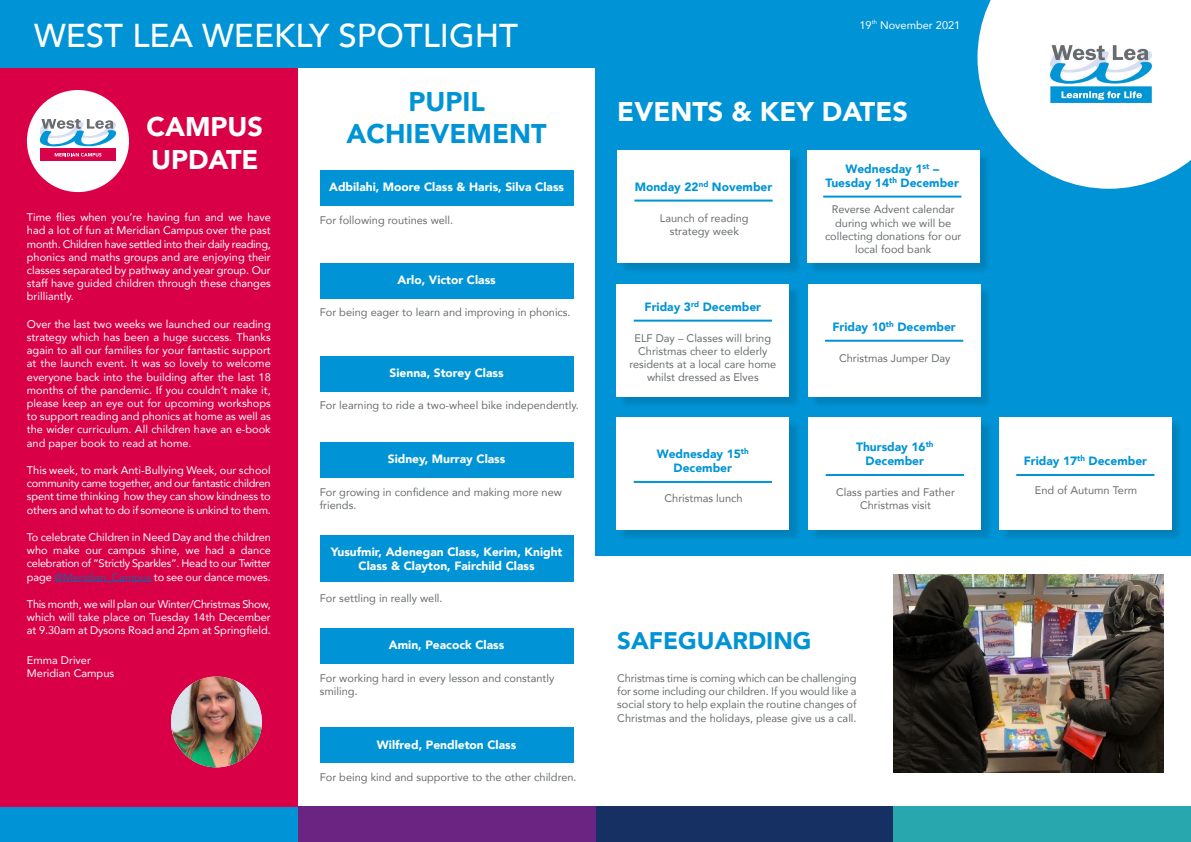
<style>
.page{position:relative;width:1191px;height:842px;background:#fff}
.page>*{position:absolute;margin:0;border:0;box-sizing:border-box;transform-origin:0 0}
.t1{font:500 33px "Avenir";color:#fff}
.t2{font:900 27px/32.4px "Avenir";color:#fff}
.t3{font:900 27px/32.4px "Avenir";color:#0094d6;text-align:center}
.t4{font:900 24px "Avenir";color:#0094d6}
.t5{font:900 12px/14.4px "Avenir";color:#fff;text-align:center}
.t6{font:900 12px/14.4px "Avenir";color:#0094d6;text-align:center}
.t7{font:11px/13.2px "Avenir";color:#fff;text-align:justify}
.t8{font:11px/13.2px "Avenir";color:#696d6f;text-align:center}
.t9{font:6px "Avenir";color:#fff}
.s1{color:#275b9b}
</style>
<div class="page">
<div style="left:595px;top:52px;width:596px;height:504px;background:#0094d6"></div>
<div style="left:0;top:806px;width:298px;height:36px;background:#0094d6"></div>
<div style="left:893px;top:806px;width:298px;height:36px;background:#28a7ae"></div>
<div style="left:595px;top:806px;width:298px;height:36px;background:#173063"></div>
<div style="left:0;top:0;width:298px;height:806px;background:#d90047"></div>
<div style="left:0;top:0;width:1191px;height:67px;background:#0094d6"></div>
<svg style="left:977px;top:0;width:214px;height:189px;background:#def1f9"></svg>
<div style="left:298px;top:806px;width:297px;height:36px;background:#6b2482"></div>
<img style="left:1050px;top:45px;width:101px;height:58px">
<div style="left:27px;top:90px;width:102px;height:102px;background:#fff;border-radius:50%"></div>
<div style="left:40px;top:148px;width:76px;height:13px;background:#d90148"></div>
<svg style="left:40px;top:119px;width:76px;height:28px"></svg>
<svg style="left:55px;top:153px;width:46px;height:4px"></svg>
<hr style="left:54px;top:581px;width:97px;height:1px;background:#275b9b">
<div style="left:320px;top:170px;width:253px;height:35px;background:#0094d6"></div>
<div style="left:320px;top:263px;width:253px;height:35px;background:#0094d6"></div>
<div style="left:320px;top:356px;width:253px;height:35px;background:#0094d6"></div>
<div style="left:320px;top:442px;width:253px;height:36px;background:#0094d6"></div>
<div style="left:320px;top:535px;width:253px;height:47px;background:#0094d6"></div>
<div style="left:320px;top:628px;width:253px;height:36px;background:#0094d6"></div>
<div style="left:320px;top:728px;width:253px;height:35px;background:#0094d6"></div>
<div style="left:619px;top:152px;width:183px;height:124px;background:#000;opacity:.13"></div>
<div style="left:617px;top:151px;width:173px;height:112px;background:#fff"></div>
<div style="left:618px;top:286px;width:183px;height:123px;background:#000;opacity:.13"></div>
<div style="left:616px;top:284px;width:173px;height:112px;background:#fff"></div>
<div style="left:809px;top:286px;width:184px;height:123px;background:#000;opacity:.13"></div>
<div style="left:808px;top:284px;width:172px;height:112px;background:#fff"></div>
<div style="left:618px;top:419px;width:183px;height:124px;background:#000;opacity:.13"></div>
<div style="left:616px;top:418px;width:173px;height:112px;background:#fff"></div>
<div style="left:808px;top:152px;width:184px;height:124px;background:#000;opacity:.13"></div>
<div style="left:807px;top:151px;width:172px;height:112px;background:#fff"></div>
<hr style="left:634px;top:200px;width:138px;height:2px;background:#0094d6">
<hr style="left:634px;top:320px;width:138px;height:2px;background:#0094d6">
<hr style="left:825px;top:340px;width:138px;height:2px;background:#0094d6">
<hr style="left:634px;top:481px;width:138px;height:2px;background:#0094d6">
<div style="left:810px;top:419px;width:183px;height:124px;background:#000;opacity:.13"></div>
<div style="left:808px;top:418px;width:173px;height:112px;background:#fff"></div>
<div style="left:1000px;top:419px;width:184px;height:124px;background:#000;opacity:.13"></div>
<div style="left:999px;top:418px;width:172px;height:112px;background:#fff"></div>
<hr style="left:825px;top:474px;width:139px;height:2px;background:#0094d6">
<hr style="left:1016px;top:474px;width:138px;height:2px;background:#0094d6">
<hr style="left:823px;top:196px;width:138px;height:2px;background:#0094d6">
<img style="left:893px;top:574px;width:271px;height:199px">
<img style="left:171px;top:676px;width:91px;height:91px;border-radius:45px">
<h1 class="t1" style="left:34px;top:14px;width:486px">WEST LEA WEEKLY SPOTLIGHT</h1>
<p class="t7" style="left:859px;top:19px;width:14px">19</p>
<p class="t9" style="left:871px;top:18px;width:7px">th</p>
<p class="t7" style="left:880px;top:19px;width:82px">November 2021</p>
<h2 class="t2" style="left:147px;top:112px;width:118px">CAMPUS<br>UPDATE</h2>
<p class="t7" style="left:27px;top:211px;width:245px">Time flies when you’re having fun and we have had a lot of fun at Meridian Campus over the past month. Children have settled into their daily reading, phonics and maths groups and are enjoying their classes separated by pathway and year group. Our staff have guided children through these changes brilliantly.</p>
<p class="t7" style="left:27px;top:318px;width:245px">Over the last two weeks we launched our reading strategy which has been a huge success. Thanks again to all our families for your fantastic support at the launch event. It was so lovely to welcome everyone back into the building after the last 18 months of the pandemic. If you couldn’t make it, please keep an eye out for upcoming workshops to support reading and phonics at home as well as the wider curriculum. All children have an e-book and paper book to read at home.</p>
<p class="t7" style="left:27px;top:464px;width:245px">This week, to mark Anti-Bullying Week, our school community came together, and our fantastic children spent time thinking how they can show kindness to others and what to do if someone is unkind to them.</p>
<p class="t7" style="left:27px;top:531px;width:245px">To celebrate Children in Need Day and the children who make our campus shine, we had a dance celebration of “Strictly Sparkles”. Head to our Twitter page <span class="s1">@Meridian_Campus</span> to see our dance moves.</p>
<p class="t7" style="left:27px;top:598px;width:245px">This month, we will plan our Winter/Christmas Show, which will take place on Tuesday 14th December at 9.30am at Dysons Road and 2pm at Springfield.</p>
<p class="t7" style="left:27px;top:653px;width:89px;line-height:13.7px">Emma Driver<br>Meridian Campus</p>
<h2 class="t3" style="left:346px;top:86px;width:202px">PUPIL<br>ACHIEVEMENT</h2>
<p class="t5" style="left:329px;top:180px;width:236px">Adbilahi, Moore Class &amp; Haris, Silva Class</p>
<p class="t8" style="left:320px;top:213px;width:135px">For following routines well.</p>
<p class="t5" style="left:397px;top:273px;width:100px">Arlo, Victor Class</p>
<p class="t8" style="left:320px;top:306px;width:252px">For being eager to learn and improving in phonics.</p>
<p class="t5" style="left:389px;top:366px;width:115px">Sienna, Storey Class</p>
<p class="t8" style="left:320px;top:399px;width:261px">For learning to ride a two-wheel bike independently.</p>
<p class="t5" style="left:388px;top:452px;width:119px">Sidney, Murray Class</p>
<p class="t8" style="left:320px;top:486px;width:244px;text-align:left">For growing in confidence and making more new friends.</p>
<p class="t5" style="left:331px;top:545px;width:233px">Yusufmir, Adenegan Class, Kerim, Knight<br>Class &amp; Clayton, Fairchild Class</p>
<p class="t8" style="left:320px;top:592px;width:124px">For settling in really well.</p>
<p class="t5" style="left:389px;top:638px;width:117px">Amin, Peacock Class</p>
<p class="t8" style="left:320px;top:672px;width:236px;text-align:left">For working hard in every lesson and constantly smiling.</p>
<p class="t5" style="left:377px;top:738px;width:141px">Wilfred, Pendleton Class</p>
<p class="t8" style="left:320px;top:771px;width:258px">For being kind and supportive to the other children.</p>
<h2 class="t2" style="left:617px;top:96px;width:292px">EVENTS &amp; KEY DATES</h2>
<p class="t6" style="left:635px;top:180px;width:139px">Monday 22<sup>nd</sup> November</p>
<p class="t8" style="left:660px;top:211px;width:90px">Launch of reading strategy week</p>
<p class="t6" style="left:644px;top:300px;width:118px">Friday 3<sup>rd</sup> December</p>
<p class="t8" style="left:629px;top:331px;width:148px">ELF Day – Classes will bring<br>Christmas cheer to elderly residents at a local care home whilst dressed as Elves</p>
<p class="t6" style="left:657px;top:447px;width:93px">Wednesday 15<sup>th<br></sup>December</p>
<p class="t8" style="left:664px;top:492px;width:80px">Christmas lunch</p>
<p class="t6" style="left:825px;top:162px;width:135px">Wednesday 1<sup>st</sup> –<br>Tuesday 14<sup>th</sup> December</p>
<p class="t8" style="left:825px;top:203px;width:138px">Reverse Advent calendar during which we will be collecting donations for our local food bank</p>
<p class="t6" style="left:832px;top:320px;width:125px">Friday 10<sup>th</sup> December</p>
<p class="t8" style="left:839px;top:352px;width:113px">Christmas Jumper Day</p>
<p class="t6" style="left:856px;top:440px;width:79px">Thursday 16<sup>th<br></sup>December</p>
<p class="t8" style="left:836px;top:486px;width:120px">Class parties and Father<br>Christmas visit</p>
<h3 class="t4" style="left:617px;top:625px;width:196px">SAFEGUARDING</h3>
<p class="t8" style="left:617px;top:672px;width:241px;text-align:justify">Christmas time is coming which can be challenging for some including our children. If you would like a social story to help explain the routine changes of Christmas and the holidays, please give us a call.</p>
<p class="t6" style="left:1023px;top:454px;width:125px">Friday 17<sup>th</sup> December</p>
<p class="t8" style="left:1035px;top:484px;width:104px">End of Autumn Term</p>
</div>
